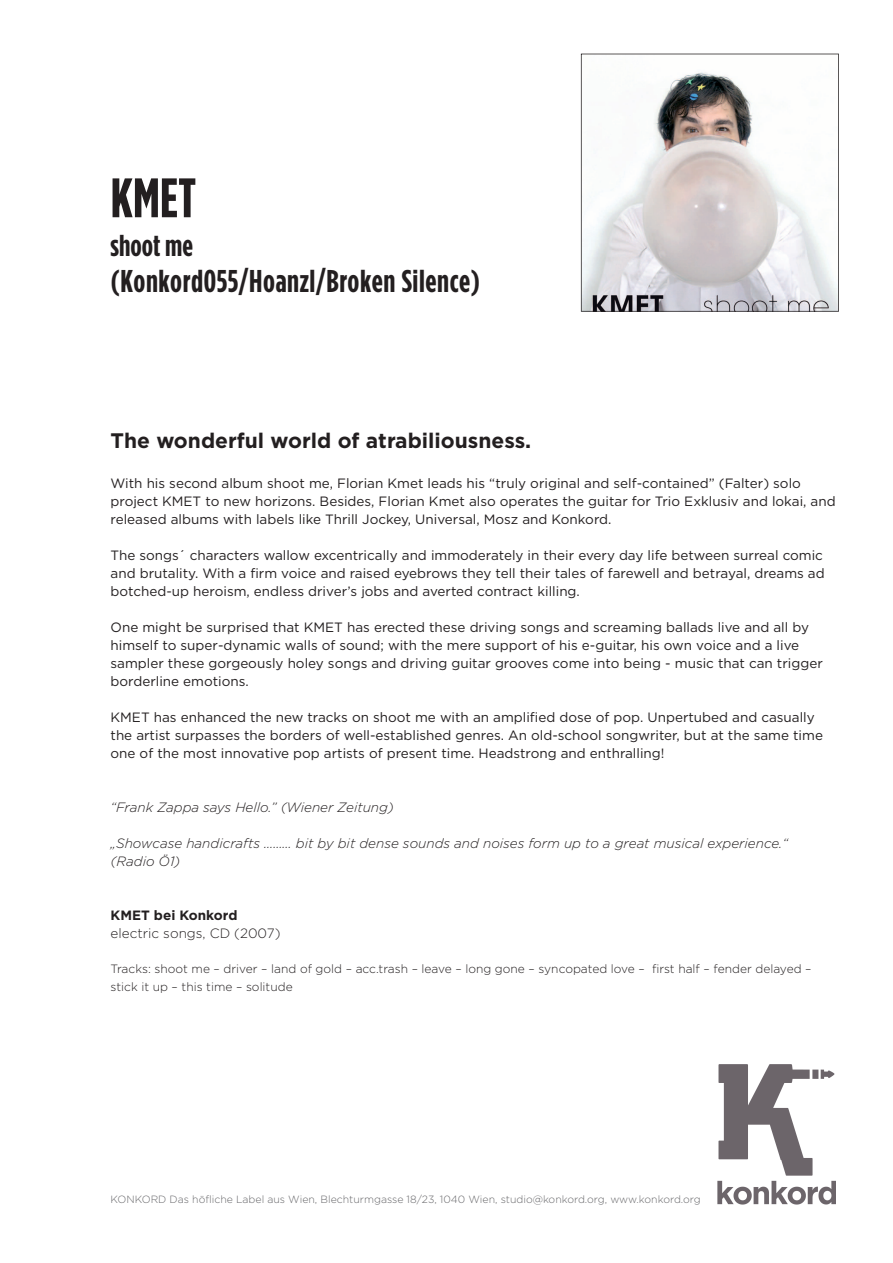
<style>
.page{position:relative;width:893px;height:1263px;background:#fff}
.page>*{position:absolute;margin:0;border:0;box-sizing:border-box;transform-origin:0 0}
.t1{font:700 condensed 55.5px "Gotham HTF";color:#231f20}
.t2{font:700 condensed 31.5px "Gotham HTF";letter-spacing:.02em;color:#231f20}
.t3{font:700 condensed 30px "Gotham HTF";color:#231f20}
.t4{font:700 21px "Gotham HTF";color:#231f20}
.t5{font:13.5px/18px "Gotham HTF";color:#231f20}
.t6{font:italic 300 13.5px/18px "Gotham HTF";color:#231f20}
.t7{font:300 13.5px "Gotham HTF";color:#231f20}
.t8{font:700 13.5px "Gotham HTF";color:#231f20}
.t9{font:300 12px/18px "Gotham HTF";color:#231f20}
.t10{font:300 10.5px "Gotham HTF";color:#67676a}
</style>
<div class="page">
<svg style="left:581px;top:54px;width:258px;height:258px"></svg>
<img style="left:717px;top:1064px;width:119px;height:141px">
<h1 class="t1" style="left:111px;top:167px;width:87px">KMET</h1>
<h3 class="t3" style="left:111px;top:229px;width:84px">shoot me</h3>
<h2 class="t2" style="left:111px;top:263px;width:371px">(Konkord055/Hoanzl/Broken Silence)</h2>
<h3 class="t4" style="left:111px;top:428px;width:422px">The wonderful world of atrabiliousness.</h3>
<p class="t5" style="left:111px;top:474px;width:727px">With his second album shoot me, Florian Kmet leads his “truly original and self-contained” (Falter) solo project KMET to new horizons. Besides, Florian Kmet also operates the guitar for Trio Exklusiv and lokai, and released albums with labels like Thrill Jockey, Universal, Mosz and Konkord.</p>
<p class="t5" style="left:111px;top:546px;width:716px">The songs´ characters wallow excentrically and immoderately in their every day life between surreal comic and brutality. With a firm voice and raised eyebrows they tell their tales of farewell and betrayal, dreams ad botched-up heroism, endless driver’s jobs and averted contract killing.</p>
<p class="t5" style="left:111px;top:618px;width:714px">One might be surprised that KMET has erected these driving songs and screaming ballads live and all by himself to super-dynamic walls of sound; with the mere support of his e-guitar, his own voice and a live sampler these gorgeously holey songs and driving guitar grooves come into being - music that can trigger borderline emotions.</p>
<p class="t5" style="left:111px;top:708px;width:714px">KMET has enhanced the new tracks on shoot me with an amplified dose of pop. Unpertubed and casually the artist surpasses the borders of well-established genres. An old-school songwriter, but at the same time one of the most innovative pop artists of present time. Headstrong and enthralling!</p>
<p class="t6" style="left:111px;top:799px;width:285px">“Frank Zappa says Hello.” (Wiener Zeitung)</p>
<p class="t6" style="left:111px;top:835px;width:679px">„Showcase handicrafts ……… bit by bit dense sounds and noises form up to a great musical experience.“ (Radio Ö1)</p>
<p class="t8" style="left:111px;top:908px;width:128px">KMET bei Konkord</p>
<p class="t7" style="left:111px;top:926px;width:171px">electric songs, CD (2007)</p>
<p class="t9" style="left:111px;top:959px;width:702px">Tracks: shoot me – driver – land of gold – acc.trash – leave – long gone – syncopated love – first half – fender delayed – stick it up – this time – solitude</p>
<p class="t10" style="left:111px;top:1193px;width:592px">KONKORD Das höfliche Label aus Wien, Blechturmgasse 18/23, 1040 Wien, studio@konkord.org, www.konkord.org</p>
</div>
